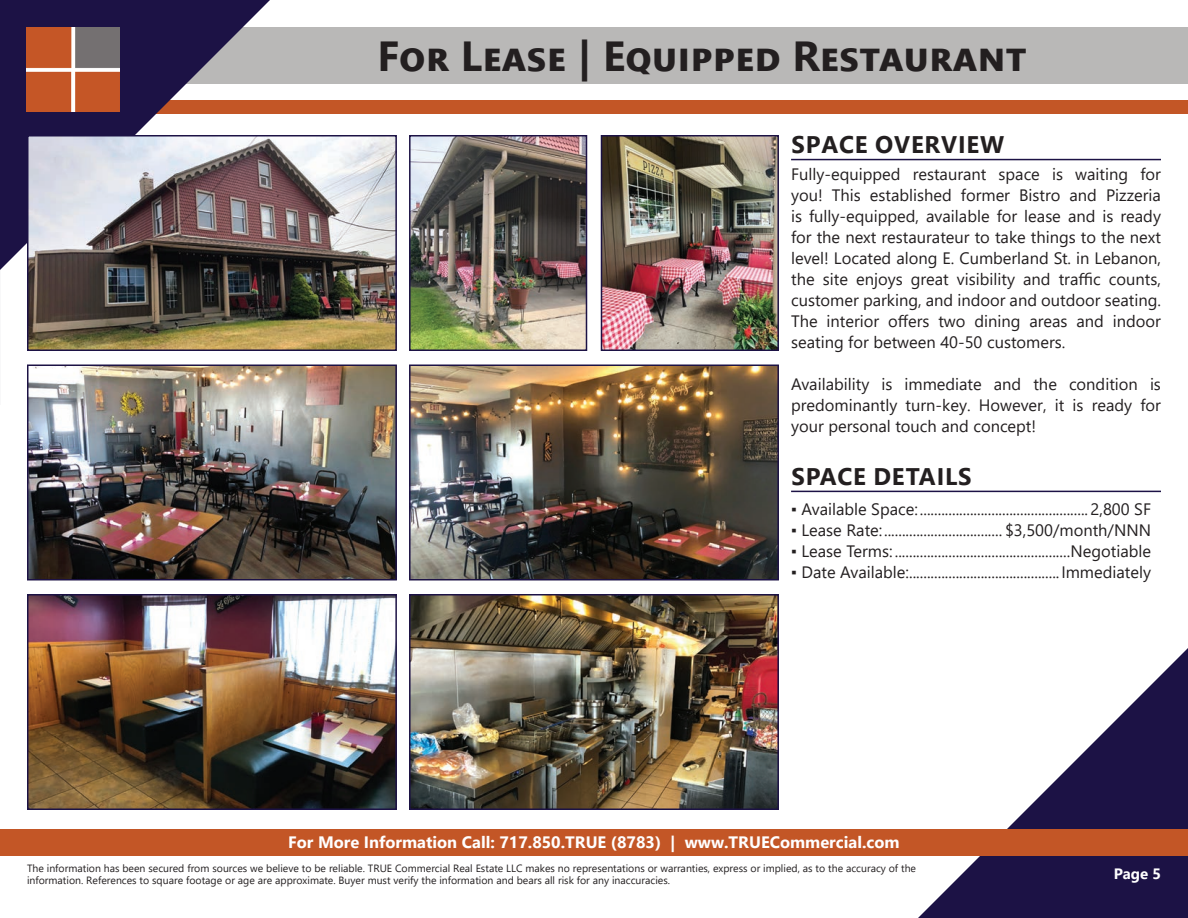
<style>
.page{position:relative;width:1188px;height:918px;background:#fff}
.page>*{position:absolute;margin:0;border:0;box-sizing:border-box;transform-origin:0 0}
.t1{font:700 42px "Segoe UI";color:#231f20}
.t2{font:700 24px "Segoe UI";letter-spacing:.035em;color:#231f20}
.t3{font:16.5px/21px "Segoe UI";color:#231f20;text-align:justify}
.t4{font:700 16.5px "Segoe UI";color:#fff}
.t5{font:700 15px "Segoe UI";color:#fff}
.t6{font:10.5px/12px "Segoe UI";color:#231f20}
</style>
<div class="page">
<div style="left:0;top:100px;width:1188px;height:14px;background:#c35626"></div>
<div style="left:0;top:27px;width:1188px;height:57px;background:#b9b8b7"></div>
<svg style="left:0;top:0;width:270px;height:270px;fill:#1c1245"></svg>
<svg style="left:918px;top:648px;width:270px;height:270px"></svg>
<img style="left:27px;top:27px;width:92px;height:85px">
<div style="left:0;top:829px;width:1188px;height:27px;background:#c35626"></div>
<img style="left:30px;top:138px;width:364px;height:210px">
<div style="left:27px;top:135px;width:370px;height:216px;border:2px solid #1c1245"></div>
<img style="left:412px;top:138px;width:172px;height:210px">
<div style="left:409px;top:135px;width:178px;height:216px;border:2px solid #1c1245"></div>
<img style="left:604px;top:138px;width:172px;height:210px">
<div style="left:601px;top:135px;width:178px;height:216px;border:2px solid #1c1245"></div>
<img style="left:30px;top:367px;width:364px;height:210px">
<div style="left:27px;top:364px;width:370px;height:216px;border:2px solid #1c1245"></div>
<img style="left:412px;top:367px;width:364px;height:210px">
<div style="left:409px;top:364px;width:370px;height:216px;border:2px solid #1c1245"></div>
<img style="left:30px;top:597px;width:364px;height:210px">
<div style="left:27px;top:594px;width:370px;height:216px;border:2px solid #1c1245"></div>
<img style="left:412px;top:597px;width:364px;height:210px">
<div style="left:409px;top:594px;width:370px;height:216px;border:2px solid #1c1245"></div>
<hr style="left:791px;top:159px;width:370px;height:1px;background:#1c1245">
<hr style="left:791px;top:491px;width:370px;height:1px;background:#1c1245">
<h1 class="t1" style="left:377px;top:16px;width:651px">For Lease | Equipped Restaurant</h1>
<h2 class="t2" style="left:792px;top:122px;width:214px">SPACE OVERVIEW</h2>
<p class="t3" style="left:791px;top:162px;width:371px">Fully-equipped restaurant space is waiting for you! This established former Bistro and Pizzeria is fully-equipped, available for lease and is ready for the next restaurateur to take things to the next level! Located along E. Cumberland St. in Lebanon, the site enjoys great visibility and traffic counts, customer parking, and indoor and outdoor seating.<br>The interior offers two dining areas and indoor seating for between 40-50 customers.</p>
<p class="t3" style="left:791px;top:372px;width:371px">Availability is immediate and the condition is predominantly turn-key. However, it is ready for your personal touch and concept!</p>
<h2 class="t2" style="left:792px;top:454px;width:182px">SPACE DETAILS</h2>
<p class="t3" style="left:791px;top:497px;width:361px">▪ Available Space: ............................................... 2,800 SF</p>
<p class="t3" style="left:791px;top:518px;width:362px">▪ Lease Rate:................................. $3,500/month/NNN</p>
<p class="t3" style="left:791px;top:539px;width:362px">▪ Lease Terms: .................................................Negotiable</p>
<p class="t3" style="left:791px;top:560px;width:361px">▪ Date Available:..........................................Immediately</p>
<p class="t4" style="left:288px;top:827px;width:613px">For More Information Call: 717.850.TRUE (8783) | www.TRUECommercial.com</p>
<p class="t6" style="left:27px;top:861px;width:891px">The information has been secured from sources we believe to be reliable. TRUE Commercial Real Estate LLC makes no representations or warranties, express or implied, as to the accuracy of the information. References to square footage or age are approximate. Buyer must verify the information and bears all risk for any inaccuracies.</p>
<p class="t5" style="left:1114px;top:860px;width:49px">Page 5</p>
</div>
